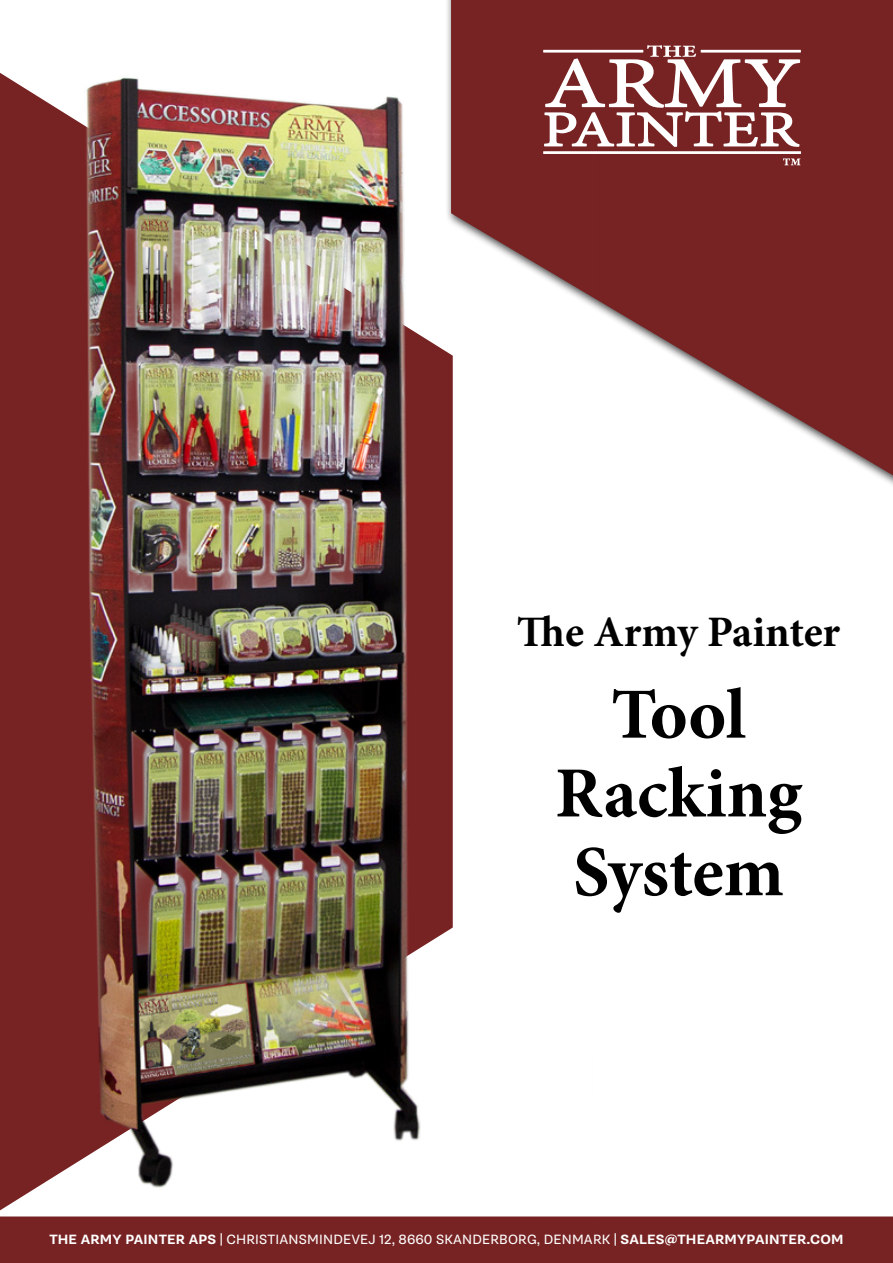
<style>
.page{position:relative;width:893px;height:1263px;background:#fff}
.page>*{position:absolute;margin:0;border:0;box-sizing:border-box;transform-origin:0 0}
.t1{font:700 72px/78.8px "Minion Pro";letter-spacing:-.005em;color:#000;text-align:center}
.t2{font:700 43.5px "Minion Pro";letter-spacing:-.005em;color:#000}
.t3{font:13.5px "Supria Sans";letter-spacing:.015em;color:#fff}
.s1{font-weight:700}
</style>
<div class="page">
<div style="left:0;top:1216px;width:893px;height:47px;background:#782323"></div>
<svg style="left:593px;top:0;width:300px;height:475px;fill:#782323"></svg>
<img style="left:0;top:0;width:593px;height:1235px">
<hr style="left:543px;top:151px;width:258px;height:3px;background:#fff">
<hr style="left:543px;top:50px;width:100px;height:3px;background:#fff">
<hr style="left:701px;top:50px;width:100px;height:3px;background:#fff">
<svg style="left:544px;top:45px;width:256px;height:102px"></svg>
<svg style="left:783px;top:158px;width:17px;height:7px"></svg>
<h2 class="t2" style="left:517px;top:602px;width:325px">The Army Painter</h2>
<h1 class="t1" style="left:555px;top:674px;width:249px">Tool<br>Racking<br>System</h1>
<p class="t3" style="left:49px;top:1231px;width:796px"><span class="s1">THE ARMY PAINTER APS |</span> CHRISTIANSMINDEVEJ 12, 8660 SKANDERBORG, DENMARK <span class="s1">| SALES@THEARMYPAINTER.COM</span></p>
</div>
